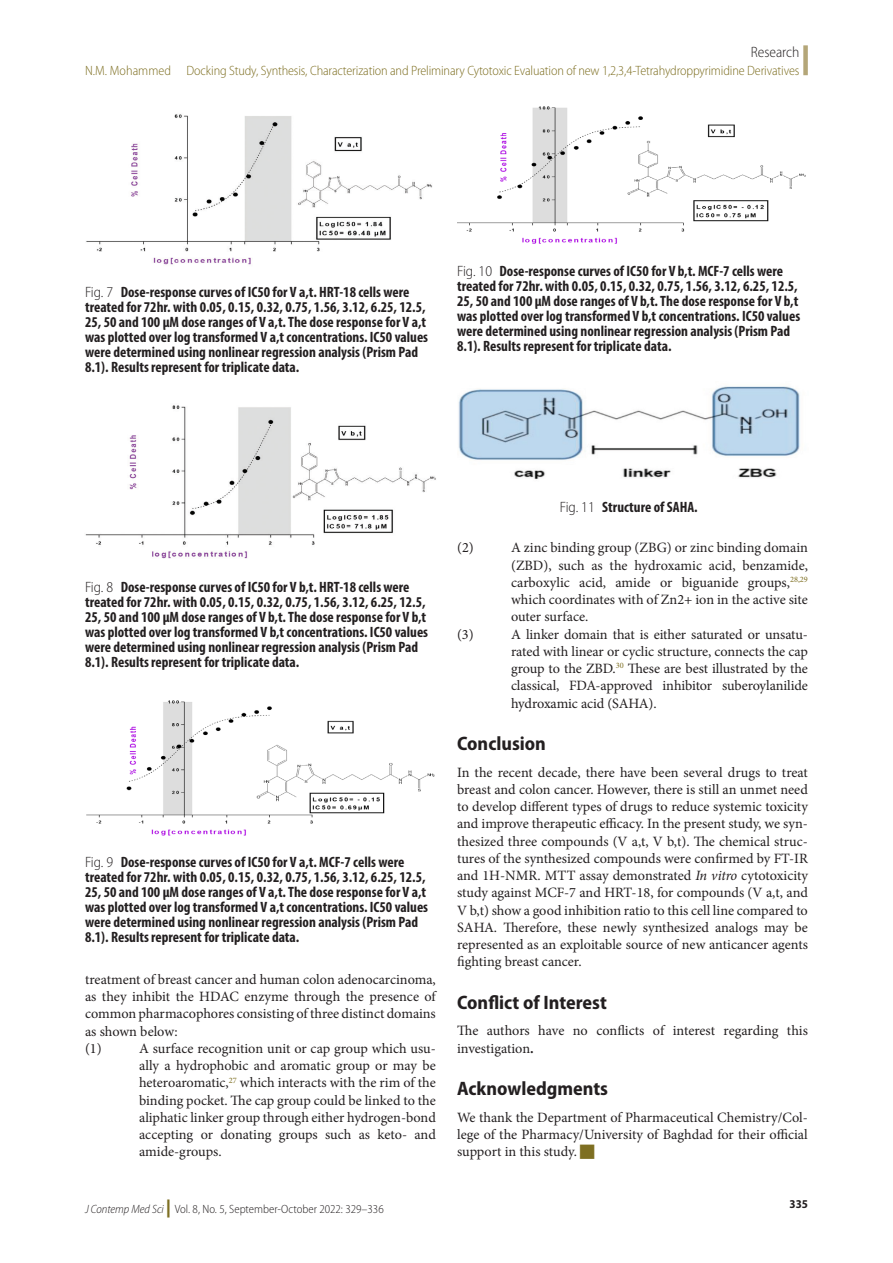
<style>
.page{position:relative;width:893px;height:1263px;background:#fff}
.page>*{position:absolute;margin:0;border:0;box-sizing:border-box;transform-origin:0 0}
.t1{font:700 semi-condensed 19.5px "Myriad Pro";color:#231f20}
.Table_Fig_Box_Title{font:700 condensed 15px/15px "Myriad Pro";color:#231f20}
.t2{font:300 semi-condensed 15px "Myriad Pro";color:#231f20}
.Txf{font:14.25px/17.2px "Minion Pro";letter-spacing:-.005em;color:#231f20;text-align:justify}
.t3{font:300 semi-condensed 13.5px "Myriad Pro";letter-spacing:-.01em;color:#7e6f22}
.t4{font:300 semi-condensed 12px "Myriad Pro";color:#231f20}
.t5{font:700 semi-condensed 12px "Myriad Pro";color:#231f20}
.s1{font-weight:300;font-stretch:semi-condensed}
.s2{font-style:italic}
.s3{font-weight:900;font-stretch:normal;font-size:18px;color:#7e6f22}
.s4{font-weight:700}
</style>
<div class="page">
<div style="left:803px;top:45px;width:5px;height:30px;background:#b4a678"></div>
<img style="left:86px;top:114px;width:346px;height:151px">
<img style="left:458px;top:386px;width:342px;height:94px">
<img style="left:86px;top:700px;width:349px;height:136px">
<img style="left:85px;top:405px;width:351px;height:154px">
<img style="left:457px;top:106px;width:349px;height:138px">
<p class="t3" style="left:85px;top:62px;width:87px">N.M. Mohammed</p>
<p class="t2" style="left:751px;top:43px;width:50px">Research</p>
<p class="t3" style="left:186px;top:62px;width:614px">Docking Study, Synthesis, Characterization and Preliminary Cytotoxic Evaluation of new 1,2,3,4-Tetrahydroppyrimidine Derivatives</p>
<p class="Table_Fig_Box_Title" style="left:85px;top:284px;width:345px"><span class="s1">Fig. 7</span> Dose-response curves of IC50 for V a,t. HRT-18 cells were treated for 72hr. with 0.05, 0.15, 0.32, 0.75, 1.56, 3.12, 6.25, 12.5, 25, 50 and 100 µM dose ranges of V a,t. The dose response for V a,t was plotted over log transformed V a,t concentrations. IC50 values were determined using nonlinear regression analysis (Prism Pad 8.1). Results represent for triplicate data.</p>
<p class="Table_Fig_Box_Title" style="left:457px;top:264px;width:345px"><span class="s1">Fig. 10</span> Dose-response curves of IC50 for V b,t. MCF-7 cells were treated for 72hr. with 0.05, 0.15, 0.32, 0.75, 1.56, 3.12, 6.25, 12.5, 25, 50 and 100 µM dose ranges of V b,t. The dose response for V b,t was plotted over log transformed V b,t concentrations. IC50 values were determined using nonlinear regression analysis (Prism Pad 8.1). Results represent for triplicate data.</p>
<p class="Table_Fig_Box_Title" style="left:85px;top:579px;width:345px"><span class="s1">Fig. 8</span> Dose-response curves of IC50 for V b,t. HRT-18 cells were treated for 72hr. with 0.05, 0.15, 0.32, 0.75, 1.56, 3.12, 6.25, 12.5, 25, 50 and 100 µM dose ranges of V b,t. The dose response for V b,t was plotted over log transformed V b,t concentrations. IC50 values were determined using nonlinear regression analysis (Prism Pad 8.1). Results represent for triplicate data.</p>
<p class="Table_Fig_Box_Title" style="left:85px;top:854px;width:345px"><span class="s1">Fig. 9</span> Dose-response curves of IC50 for V a,t. MCF-7 cells were treated for 72hr. with 0.05, 0.15, 0.32, 0.75, 1.56, 3.12, 6.25, 12.5, 25, 50 and 100 µM dose ranges of V a,t. The dose response for V a,t was plotted over log transformed V a,t concentrations. IC50 values were determined using nonlinear regression analysis (Prism Pad 8.1). Results represent for triplicate data.</p>
<p class="Txf" style="left:85px;top:971px;width:352px">treatment of breast cancer and human colon adenocarcinoma, as they inhibit the HDAC enzyme through the presence of common pharmacophores consisting of three distinct domains as shown below:</p>
<p class="Txf" style="left:85px;top:1040px;width:18px">(1)</p>
<p class="Txf" style="left:139px;top:1040px;width:298px">A surface recognition unit or cap group which usu&shy;ally a hydrophobic and aromatic group or may be heteroaromatic,<sup>27</sup> which interacts with the rim of the binding pocket. The cap group could be linked to the aliphatic linker group through either hydrogen-bond accepting or donating groups such as keto- and amide-groups.</p>
<p class="t4" style="left:85px;top:1201px;width:300px"><span class="s2">J Contemp Med Sci</span> <span class="s3">|</span> Vol. 8, No. 5, September-October 2022: 329–336</p>
<p class="Table_Fig_Box_Title" style="left:560px;top:499px;width:139px"><span class="s1">Fig. 11</span> Structure of SAHA.</p>
<p class="Txf" style="left:457px;top:539px;width:18px">(2)</p>
<p class="Txf" style="left:511px;top:539px;width:298px">A zinc binding group (ZBG) or zinc binding domain (ZBD), such as the hydroxamic acid, benzamide, carboxylic acid, amide or biguanide groups,<sup>28,29 </sup>which coordinates with of Zn2+ ion in the active site outer surface.</p>
<p class="Txf" style="left:457px;top:625px;width:18px">(3)</p>
<p class="Txf" style="left:511px;top:625px;width:298px">A linker domain that is either saturated or unsatu&shy;rated with linear or cyclic structure, connects the cap group to the ZBD.<sup>30</sup> These are best illustrated by the classical, FDA-approved inhibitor suberoylanilide hydroxamic acid (SAHA).</p>
<h1 class="t1" style="left:457px;top:733px;width:90px">Conclusion</h1>
<p class="Txf" style="left:457px;top:763px;width:352px">In the recent decade, there have been several drugs to treat breast and colon cancer. However, there is still an unmet need to develop different types of drugs to reduce systemic toxicity and improve therapeutic efficacy. In the present study, we syn&shy;thesized three compounds (V a,t, V b,t). The chemical struc&shy;tures of the synthesized compounds were confirmed by FT-IR and 1H-NMR. MTT assay demonstrated <span class="s2">In vitro</span> cytotoxicity study against MCF-7 and HRT-18, for compounds (V a,t, and V b,t) show a good inhibition ratio to this cell line compared to SAHA. Therefore, these newly synthesized analogs may be represented as an exploitable source of new anticancer agents fighting breast cancer.</p>
<h1 class="t1" style="left:457px;top:992px;width:151px">Conflict of Interest</h1>
<p class="Txf" style="left:457px;top:1022px;width:352px">The authors have no conflicts of interest regarding this investigation<span class="s4">.</span></p>
<h1 class="t1" style="left:457px;top:1078px;width:152px">Acknowledgments</h1>
<p class="Txf" style="left:457px;top:1108px;width:352px">We thank the Department of Pharmaceutical Chemistry/Col&shy;lege of the Pharmacy/University of Baghdad for their official support in this study.</p>
<p class="t5" style="left:790px;top:1197px;width:20px">335</p>
</div>
